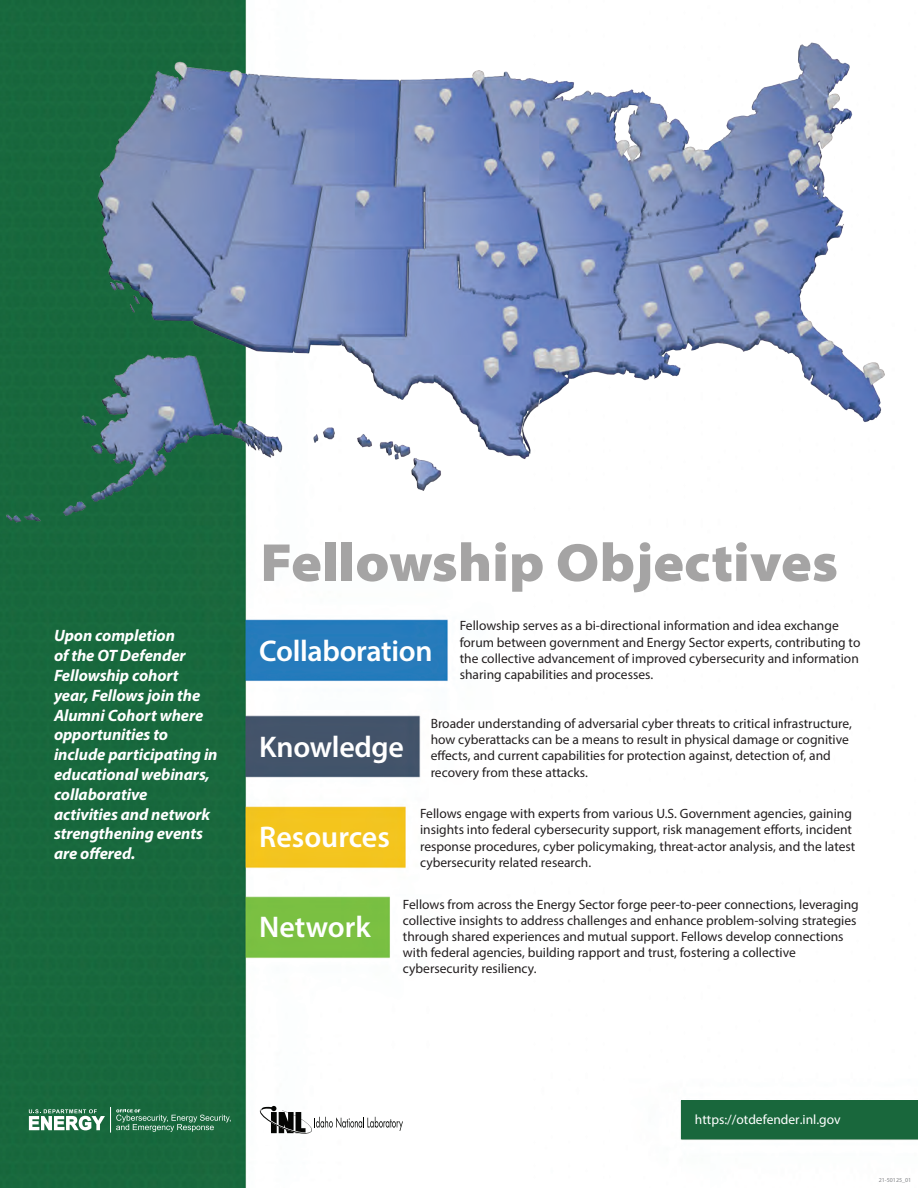
<style>
.page{position:relative;width:918px;height:1188px;background:#fff}
.page>*{position:absolute;margin:0;border:0;box-sizing:border-box;transform-origin:0 0}
.t1{font:900 semi-expanded 54px "Myriad Pro";color:#a5a4a4}
.t2{font:600 30px "Myriad Pro";letter-spacing:-.01em;color:#fff}
.t3{font:italic 700 16.5px/19.8px "Myriad Pro";letter-spacing:-.005em;color:#fff}
.t4{font:13.5px/16.2px "Myriad Pro";color:#231f20}
.t5{font:13.5px "Myriad Pro";color:#fff}
.t6{font:6px "Myriad Pro";color:#828487}
</style>
<div class="page">
<img style="left:0;top:553px;width:918px;height:635px">
<div style="left:681px;top:1101px;width:237px;height:38px;background:#19673c"></div>
<svg style="left:29px;top:1107px;width:202px;height:26px;background:#4e8b6a"></svg>
<svg style="left:260px;top:1106px;width:143px;height:28px"></svg>
<img style="left:0;top:0;width:885px;height:553px">
<h1 class="t1" style="left:260px;top:526px;width:579px">Fellowship Objectives</h1>
<p class="t4" style="left:460px;top:618px;width:402px">Fellowship serves as a bi-directional information and idea exchange forum between government and Energy Sector experts, contributing to the collective advancement of improved cybersecurity and information sharing capabilities and processes.</p>
<p class="t4" style="left:431px;top:715px;width:423px">Broader understanding of adversarial cyber threats to critical infrastructure, how cyberattacks can be a means to result in physical damage or cognitive effects, and current capabilities for protection against, detection of, and recovery from these attacks.</p>
<p class="t4" style="left:420px;top:805px;width:437px">Fellows engage with experts from various U.S. Government agencies, gaining insights into federal cybersecurity support, risk management efforts, incident response procedures, cyber policymaking, threat-actor analysis, and the latest cybersecurity related research.</p>
<p class="t4" style="left:403px;top:896px;width:457px">Fellows from across the Energy Sector forge peer-to-peer connections, leveraging collective insights to address challenges and enhance problem-solving strategies through shared experiences and mutual support. Fellows develop connections with federal agencies, building rapport and trust, fostering a collective cybersecurity resiliency.</p>
<p class="t3" style="left:54px;top:625px;width:165px">Upon completion<br>of the OT Defender<br>Fellowship cohort year, Fellows join the<br>Alumni Cohort where opportunities to include participating in educational webinars, collaborative<br>activities and network strengthening events are offered.</p>
<h2 class="t2" style="left:259px;top:631px;width:175px">Collaboration</h2>
<h2 class="t2" style="left:259px;top:728px;width:146px">Knowledge</h2>
<h2 class="t2" style="left:259px;top:818px;width:132px">Resources</h2>
<h2 class="t2" style="left:259px;top:908px;width:113px">Network</h2>
<p class="t5" style="left:695px;top:1111px;width:147px">https://otdefender.inl.gov</p>
<p class="t6" style="left:879px;top:1176px;width:34px">21-50125_01</p>
</div>
